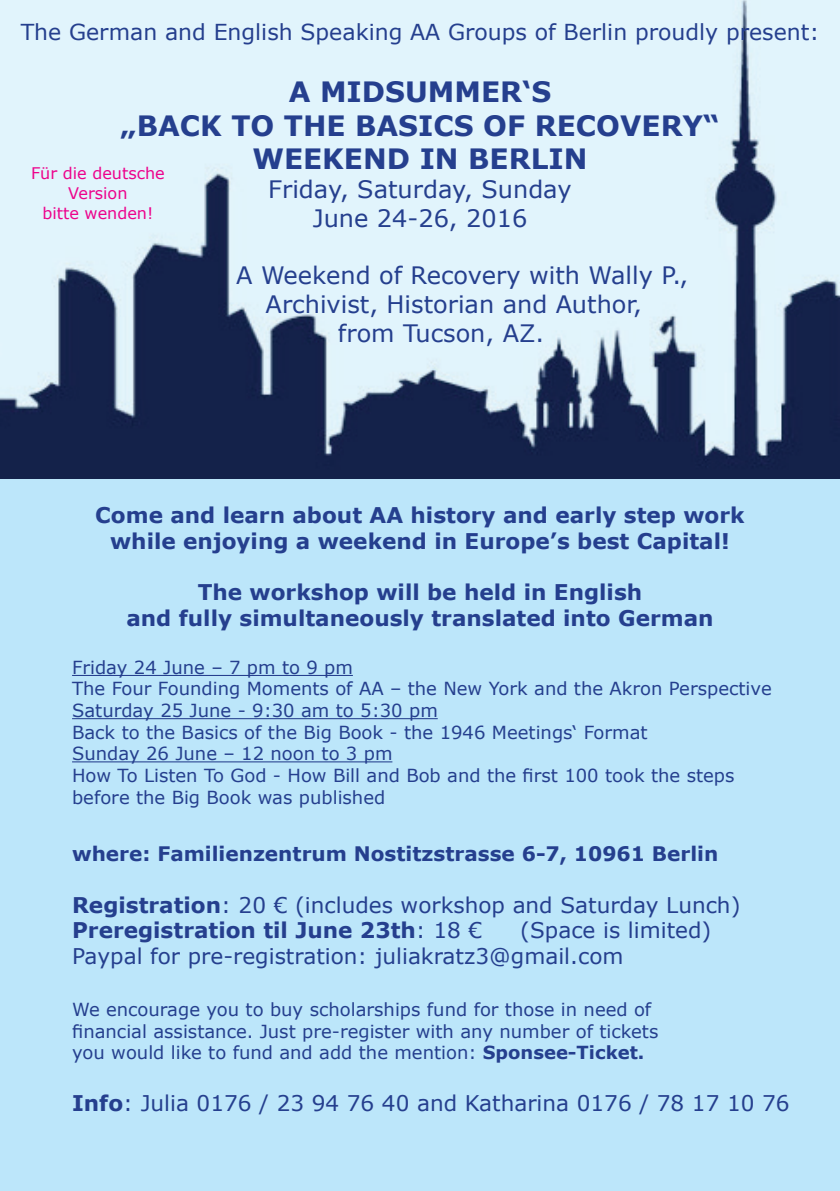
<style>
.page{position:relative;width:840px;height:1191px;background:#fff}
.page>*{position:absolute;margin:0;border:0;box-sizing:border-box;transform-origin:0 0}
.t1{font:700 28px/33.6px "Verdana";color:#253f8e;text-align:center}
.t2{font:24px/28.8px "Verdana";color:#253f8e;text-align:center}
.t3{font:22px "Verdana";color:#253f8e}
.t4{font:21.6px/26px "Verdana";color:#253f8e}
.t5{font:700 21.6px/26px "Verdana";color:#253f8e;text-align:center}
.t6{font:700 20px "Verdana";color:#253f8e}
.t7{font:18px/21.6px "Verdana";color:#253f8e}
.t8{font:16px/20px "Verdana";color:#ed028c;text-align:center}
.s1{font-weight:700}
</style>
<div class="page">
<img style="left:0;top:0;width:839px;height:479px">
<div style="left:0;top:479px;width:839px;height:712px;background:#bce6fa"></div>
<hr style="left:72px;top:675px;width:280px;height:1px;background:#253f8e">
<hr style="left:72px;top:718px;width:365px;height:1px;background:#253f8e">
<hr style="left:72px;top:761px;width:320px;height:1px;background:#253f8e">
<p class="t3" style="left:21px;top:18px;width:799px">The German and English Speaking AA Groups of Berlin proudly present:</p>
<h1 class="t1" style="left:120px;top:75px;width:600px">A MIDSUMMER‘S<br>„BACK TO THE BASICS OF RECOVERY“<br>WEEKEND IN BERLIN</h1>
<h2 class="t2" style="left:268px;top:175px;width:305px">Friday, Saturday, Sunday<br>June 24-26, 2016</h2>
<h2 class="t2" style="left:236px;top:262px;width:453px">A Weekend of Recovery with Wally P.,</h2>
<h2 class="t2" style="left:265px;top:290px;width:378px">Archivist, Historian and Author,</h2>
<h2 class="t2" style="left:338px;top:319px;width:208px">from Tucson, AZ.</h2>
<p class="t8" style="left:31px;top:163px;width:135px">Für die deutsche<br>Version<br>bitte wenden!</p>
<p class="t5" style="left:95px;top:502px;width:650px">Come and learn about AA history and early step work while enjoying a weekend in Europe’s best Capital!</p>
<p class="t5" style="left:126px;top:580px;width:588px">The workshop will be held in English<br>and fully simultaneously translated into German</p>
<p class="t7" style="left:72px;top:657px;width:700px">Friday 24 June – 7 pm to 9 pm<br>The Four Founding Moments of AA – the New York and the Akron Perspective Saturday 25 June - 9:30 am to 5:30 pm<br>Back to the Basics of the Big Book - the 1946 Meetings‘ Format<br>Sunday 26 June – 12 noon to 3 pm<br>How To Listen To God - How Bill and Bob and the first 100 took the steps before the Big Book was published</p>
<p class="t6" style="left:72px;top:840px;width:647px">where: Familienzentrum Nostitzstrasse 6-7, 10961 Berlin</p>
<p class="t4" style="left:72px;top:892px;width:669px"><span class="s1">Registration</span>: 20 € (includes workshop and Saturday Lunch)<br><span class="s1">Preregistration til June 23th</span>: 18 €</p>
<p class="t4" style="left:72px;top:918px;width:640px;text-indent:448px">(Space is limited)<br>Paypal for pre-registration: juliakratz3@gmail.com</p>
<p class="t7" style="left:72px;top:999px;width:587px">We encourage you to buy scholarships fund for those in need of financial assistance. Just pre-register with any number of tickets you would like to fund and add the mention: <span class="s1">Sponsee-Ticket.</span></p>
<p class="t4" style="left:72px;top:1090px;width:718px"><span class="s1">Info</span>: Julia 0176 / 23 94 76 40 and Katharina 0176 / 78 17 10 76</p>
</div>
